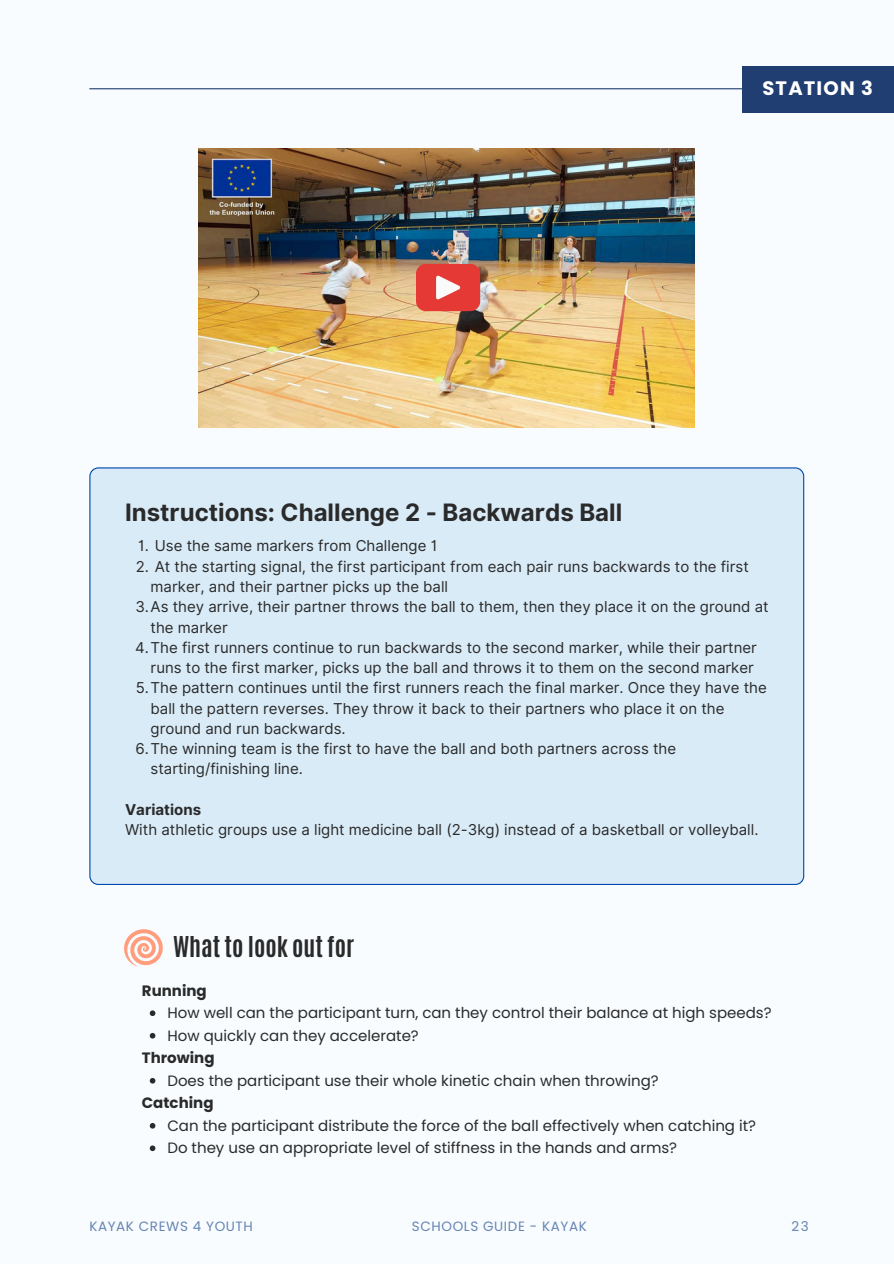
<style>
.page{position:relative;width:894px;height:1264px;background:#fff}
.page>*{position:absolute;margin:0;border:0;box-sizing:border-box;transform-origin:0 0}
.t1{font:700 24px "Inter";color:#2a2a2a}
.t2{font:700 24px "Antonio";color:#2a2a2a}
.t3{font:700 19.5px "Poppins";letter-spacing:.06em;color:#fff}
.t4{font:15px/20.2px "Inter";color:#2a2a2a}
.t5{font:15px "Poppins";color:#2a2a2a}
.t6{font:700 15px "Poppins";color:#2a2a2a}
.t7{font:700 15px "Inter";color:#2a2a2a}
.t8{font:13.5px "Poppins";letter-spacing:.045em;color:#6684b2}
</style>
<div class="page">
<div style="left:0;top:0;width:893px;height:1263px;background:#f8fcff"></div>
<hr style="left:89px;top:88px;width:715px;height:1px;background:#203e71">
<div style="left:741px;top:66px;width:152px;height:47px;background:#203e71"></div>
<div style="left:89px;top:467px;width:715px;height:418px;background:#d9ebf7"></div>
<svg style="left:124px;top:929px;width:38px;height:38px"></svg>
<img style="left:199px;top:148px;width:495px;height:279px">
<svg style="left:150px;top:1010px;width:5px;height:6px"></svg>
<svg style="left:150px;top:1032px;width:5px;height:6px"></svg>
<svg style="left:150px;top:1078px;width:5px;height:5px"></svg>
<svg style="left:150px;top:1123px;width:5px;height:5px"></svg>
<svg style="left:150px;top:1145px;width:5px;height:6px"></svg>
<svg style="left:416px;top:264px;width:64px;height:47px;background:#e6514d"></svg>
<h2 class="t3" style="left:762px;top:75px;width:112px">STATION 3</h2>
<p class="t1" style="left:125px;top:498px;width:498px">Instructions: Challenge 2 - Backwards Ball</p>
<p class="t4" style="left:138px;top:536px;width:300px">1. Use the same markers from Challenge 1</p>
<p class="t4" style="left:150px;top:556px;width:599px;text-indent:-15px">2. At the starting signal, the first participant from each pair runs backwards to the first marker, and their partner picks up the ball</p>
<p class="t4" style="left:150px;top:596px;width:619px;text-indent:-15px">3.As they arrive, their partner throws the ball to them, then they place it on the ground at the marker</p>
<p class="t4" style="left:135px;top:637px;width:623px;text-align:right">4.The first runners continue to run backwards to the second marker, while their partner runs to the first marker, picks up the ball and throws it to them on the second marker</p>
<p class="t4" style="left:150px;top:677px;width:617px;text-indent:-15px">5.The pattern continues until the first runners reach the final marker. Once they have the ball the pattern reverses. They throw it back to their partners who place it on the ground and run backwards.</p>
<p class="t4" style="left:150px;top:738px;width:527px;text-indent:-15px">6.The winning team is the first to have the ball and both partners across the starting/finishing line.</p>
<p class="t7" style="left:125px;top:800px;width:77px">Variations</p>
<p class="t4" style="left:125px;top:819px;width:634px">With athletic groups use a light medicine ball (2-3kg) instead of a basketball or volleyball.</p>
<h4 class="t2" style="left:173px;top:929px;width:182px">What to look out for</h4>
<p class="t6" style="left:142px;top:980px;width:66px">Running</p>
<p class="t5" style="left:167px;top:1002px;width:605px">How well can the participant turn, can they control their balance at high speeds?</p>
<h1 class="t5" style="left:167px;top:1025px;width:253px">How quickly can they accelerate?</h1>
<p class="t6" style="left:142px;top:1047px;width:74px">Throwing</p>
<h1 class="t5" style="left:167px;top:1070px;width:492px">Does the participant use their whole kinetic chain when throwing?</h1>
<h4 class="t6" style="left:142px;top:1092px;width:73px">Catching</h4>
<p class="t5" style="left:167px;top:1115px;width:590px">Can the participant distribute the force of the ball effectively when catching it?</p>
<p class="t5" style="left:167px;top:1137px;width:511px">Do they use an appropriate level of stiffness in the hands and arms?</p>
<h4 class="t8" style="left:89px;top:1217px;width:165px">KAYAK CREWS 4 YOUTH</h4>
<p class="t8" style="left:412px;top:1217px;width:176px">SCHOOLS GUIDE - KAYAK</p>
<p class="t8" style="left:791px;top:1217px;width:19px">23</p>
</div>
